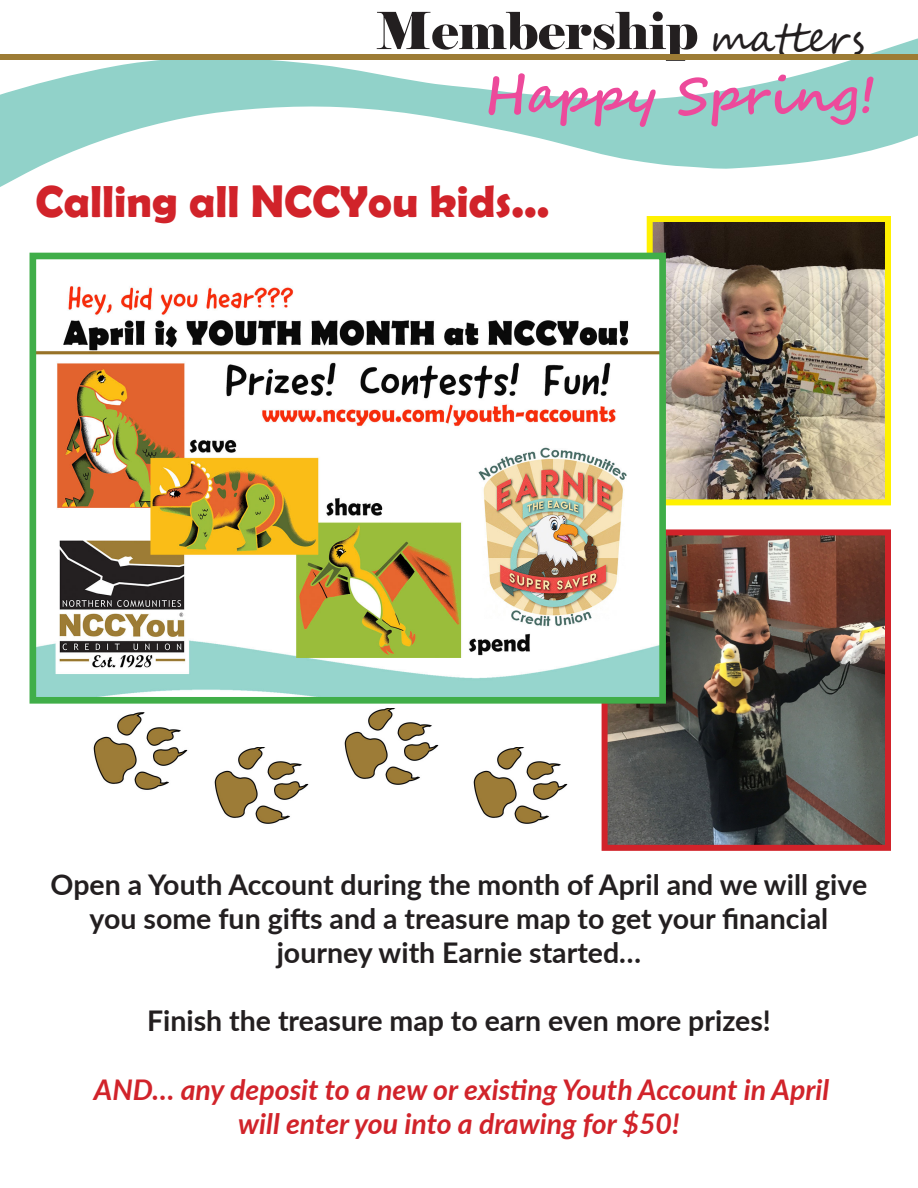
<style>
.page{position:relative;width:918px;height:1188px;background:#fff}
.page>*{position:absolute;margin:0;border:0;box-sizing:border-box;transform-origin:0 0}
.t1{font:51px "Elephant";color:#231f20}
.t2{font:700 51px "Segoe Script";color:#ed4a9b}
.t3{font:700 45px "Berlin Sans FB Demi";color:#d1232a}
.t4{font:700 28.5px/34.2px "Lato";color:#231f20;text-align:center}
.t5{font:italic 700 28.5px "Lato";color:#d1232a}
.s1{font-family:"Segoe Script";font-size:40.5px}
</style>
<div class="page">
<svg style="left:0;top:38px;width:918px;height:149px"></svg>
<div style="left:0;top:54px;width:918px;height:6px;background:#9d7c35"></div>
<img style="left:654px;top:223px;width:230px;height:275px">
<div style="left:647px;top:216px;width:244px;height:289px;border:6px solid #fff101"></div>
<img style="left:609px;top:536px;width:275px;height:308px">
<div style="left:602px;top:529px;width:289px;height:322px;border:6px solid #d1232a"></div>
<img style="left:38px;top:261px;width:620px;height:435px">
<div style="left:30px;top:253px;width:636px;height:451px;border:7px solid #40ae49"></div>
<img style="left:93px;top:713px;width:95px;height:77px">
<img style="left:214px;top:747px;width:95px;height:77px">
<img style="left:344px;top:708px;width:95px;height:77px">
<img style="left:473px;top:747px;width:95px;height:77px">
<h1 class="t1" style="left:376px;top:-1px;width:490px">Membership <span class="s1">matters</span></h1>
<h1 class="t2" style="left:485px;top:54px;width:393px">Happy Spring!</h1>
<p class="t3" style="left:36px;top:176px;width:515px">Calling all NCCYou kids...</p>
<p class="t4" style="left:51px;top:866px;width:818px">Open a Youth Account during the month of April and we will give you some fun gifts and a treasure map to get your financial</p>
<p class="t4" style="left:277px;top:934px;width:366px">journey with Earnie started…</p>
<p class="t4" style="left:147px;top:1003px;width:625px">Finish the treasure map to earn even more prizes!</p>
<p class="t5" style="left:94px;top:1068px;width:737px">AND… any deposit to a new or existing Youth Account in April</p>
<p class="t5" style="left:238px;top:1103px;width:443px">will enter you into a drawing for $50!</p>
</div>
